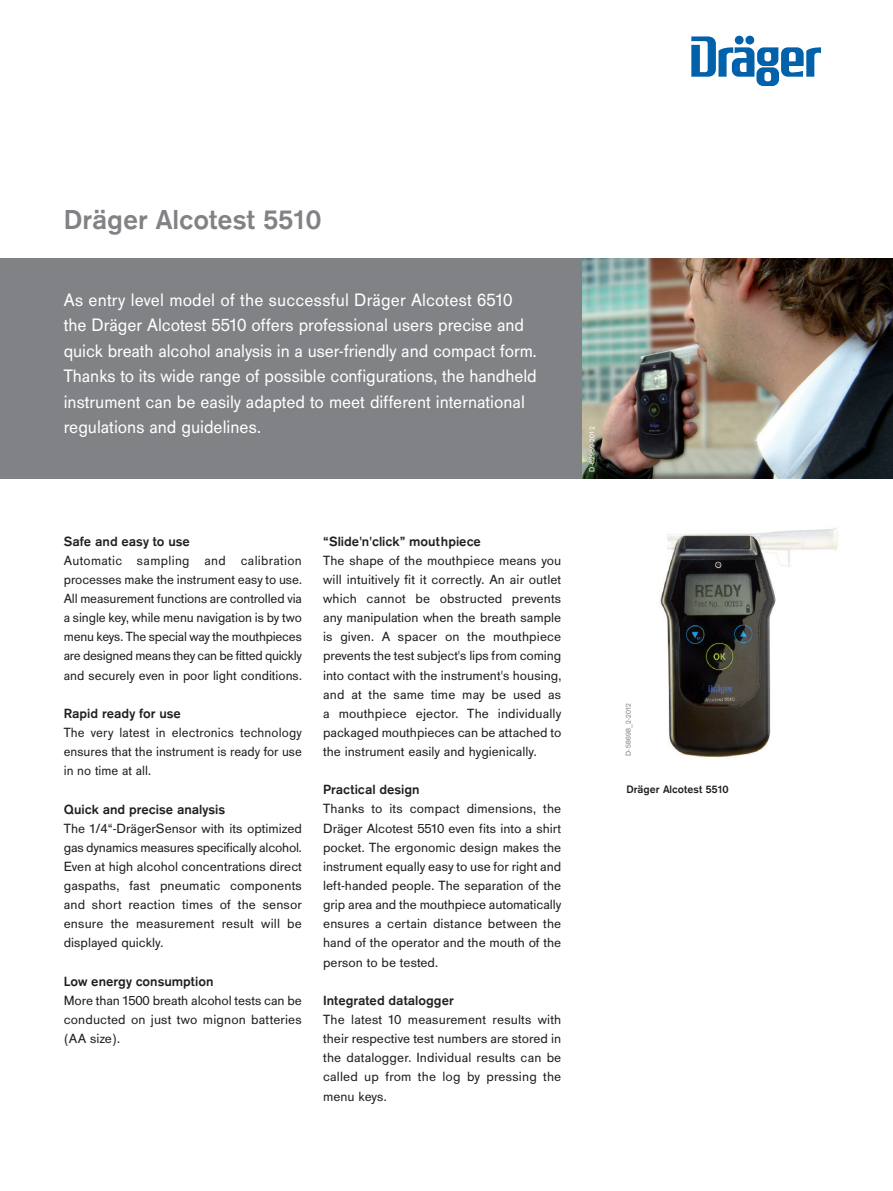
<style>
.page{position:relative;width:893px;height:1191px;background:#fff}
.page>*{position:absolute;margin:0;border:0;box-sizing:border-box;transform-origin:0 0}
.t1{font:700 28.5px "Draeger San";color:#808285}
.t2{font:18.75px/25.5px "Draeger San";color:#fff;scale:.95 1}
.t3{font:13.8px/19.2px "Draeger San";color:#231f20;text-align:justify}
.t4{font:700 13.8px "Draeger San";color:#231f20}
.t5{font:700 11.25px "Draeger San";color:#231f20}
.t6{font:7.5px "Draeger San";letter-spacing:.025em;color:#808285}
.t7{font:7.5px "Draeger San";letter-spacing:.025em;color:#fff}
</style>
<div class="page">
<svg style="left:691px;top:36px;width:130px;height:50px"></svg>
<div style="left:735px;top:36px;width:9px;height:8px;background:#0161aa;border-radius:50%"></div>
<div style="left:745px;top:36px;width:9px;height:8px;background:#0161aa;border-radius:50%"></div>
<div style="left:0;top:258px;width:583px;height:220px;background:#808285"></div>
<img style="left:583px;top:258px;width:310px;height:220px">
<img style="left:659px;top:528px;width:179px;height:230px">
<h1 class="t1" style="left:64px;top:203px;width:259px">Dräger Alcotest 5510</h1>
<p class="t2" style="left:64px;top:286px;width:499px">As entry level model of the successful Dräger Alcotest 6510 the Dräger Alcotest 5510 offers professional users precise and quick breath alcohol analysis in a user-friendly and compact form.<br>Thanks to its wide range of possible configurations, the handheld instrument can be easily adapted to meet different international regulations and guidelines.</p>
<p class="t4" style="left:64px;top:532px;width:128px">Safe and easy to use</p>
<p class="t3" style="left:64px;top:550px;width:240px">Automatic sampling and calibration processes make the instrument easy to use.<br>All measurement functions are controlled via a single key, while menu navigation is by two menu keys. The special way the mouthpieces are designed means they can be fitted quickly and securely even in poor light conditions.</p>
<p class="t4" style="left:64px;top:705px;width:119px">Rapid ready for use</p>
<p class="t3" style="left:64px;top:722px;width:240px">The very latest in electronics technology ensures that the instrument is ready for use in no time at all.</p>
<p class="t4" style="left:64px;top:800px;width:163px">Quick and precise analysis</p>
<p class="t3" style="left:64px;top:818px;width:240px">The 1/4“-DrägerSensor with its optimized gas dynamics measures specifically alcohol.<br>Even at high alcohol concentrations direct gaspaths, fast pneumatic components and short reaction times of the sensor ensure the measurement result will be displayed quickly.</p>
<p class="t4" style="left:64px;top:973px;width:151px">Low energy consumption</p>
<p class="t3" style="left:64px;top:990px;width:240px">More than 1500 breath alcohol tests can be conducted on just two mignon batteries (AA size).</p>
<p class="t4" style="left:323px;top:532px;width:159px">“Slide'n'click” mouthpiece</p>
<p class="t3" style="left:323px;top:550px;width:240px">The shape of the mouthpiece means you will intuitively fit it correctly. An air outlet which cannot be obstructed prevents any manipulation when the breath sample is given. A spacer on the mouthpiece prevents the test subject's lips from coming into contact with the instrument's housing, and at the same time may be used as a mouthpiece ejector. The individually packaged mouthpieces can be attached to the instrument easily and hygienically.</p>
<p class="t4" style="left:323px;top:781px;width:98px">Practical design</p>
<p class="t3" style="left:323px;top:799px;width:240px">Thanks to its compact dimensions, the Dräger Alcotest 5510 even fits into a shirt pocket. The ergonomic design makes the instrument equally easy to use for right and left-handed people. The separation of the grip area and the mouthpiece automatically ensures a certain distance between the hand of the operator and the mouth of the person to be tested.</p>
<p class="t4" style="left:323px;top:992px;width:132px">Integrated datalogger</p>
<p class="t3" style="left:323px;top:1009px;width:240px">The latest 10 measurement results with their respective test numbers are stored in the datalogger. Individual results can be called up from the log by pressing the menu keys.</p>
<p class="t7" style="left:588px;top:472px;width:47px;rotate:-90deg">D-62959-2012</p>
<p class="t6" style="left:624px;top:756px;width:55px;rotate:-90deg">D-58698_2-2012</p>
<p class="t5" style="left:626px;top:783px;width:104px">Dräger Alcotest 5510</p>
</div>
